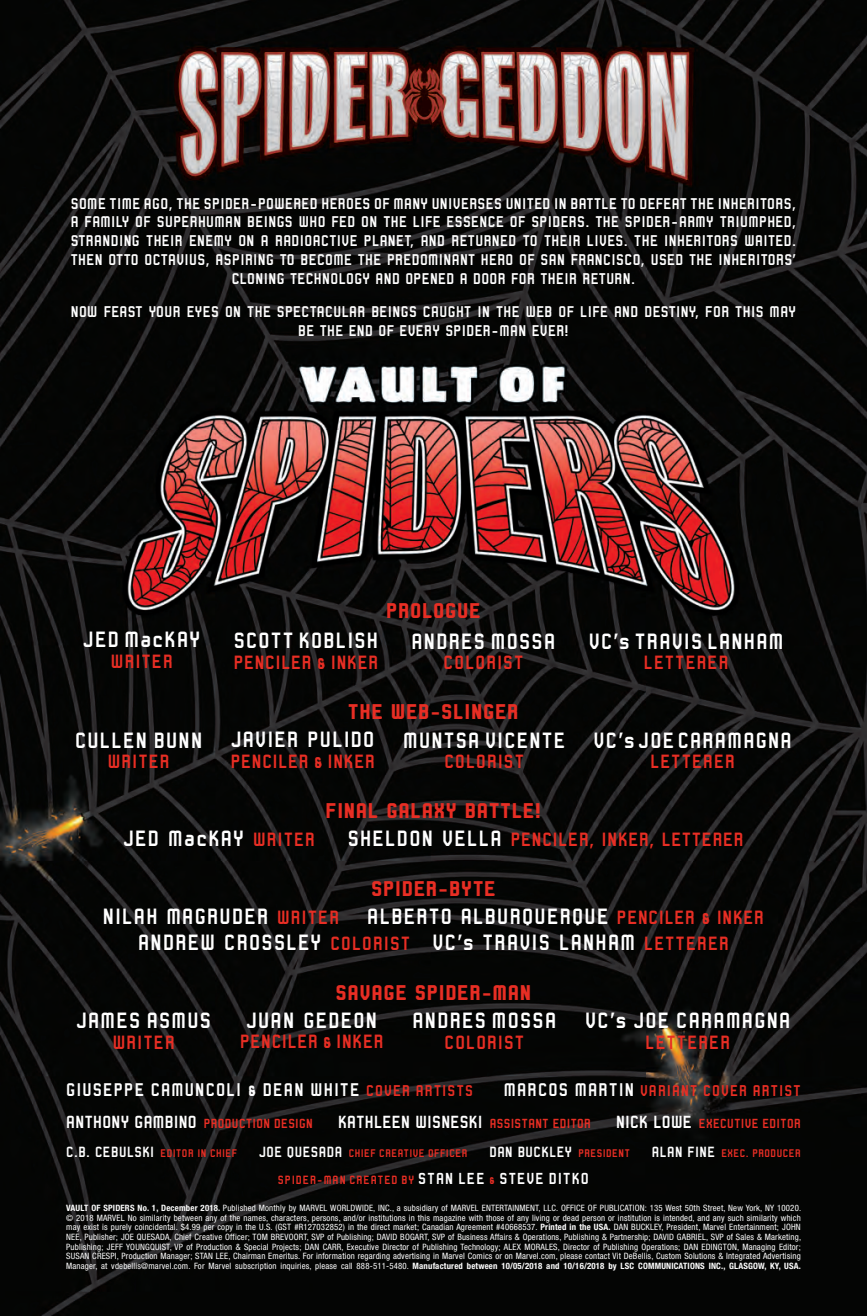
<style>
.page{position:relative;width:867px;height:1316px;background:#fff}
.page>*{position:absolute;margin:0;border:0;box-sizing:border-box;transform-origin:0 0}
.t1{font:700 22.4px/26.2px "Kaliber Com";letter-spacing:.05em;color:#fff}
.t2{font:900 21.53px "Kaliber Com";letter-spacing:.05em;color:#e82e24}
.t3{font:700 19.43px "Kaliber Com";letter-spacing:.05em;color:#e82e24}
.t4{font:700 19.43px "Kaliber Com";letter-spacing:.07em;color:#e82e24}
.t5{font:700 18.55px "Kaliber Com";letter-spacing:.055em;color:#fff}
.t6{font:700 17.85px "Kaliber Com";letter-spacing:.01em;color:#fff}
.t7{font:700 15.75px/18.9px "Kaliber Com";letter-spacing:.02em;color:#fff;text-align:center}
.t8{font:700 15.75px "Kaliber Com";letter-spacing:.065em;color:#e82e24}
.t9{font:700 15.05px "Kaliber Com";letter-spacing:.03em;color:#fff}
.t10{font:700 13.3px "Kaliber Com";letter-spacing:.02em;color:#e82e24}
.t11{font:700 12.08px "Kaliber Com";letter-spacing:.075em;color:#e82e24}
.t12{font:700 11.2px "Kaliber Com";letter-spacing:.04em;color:#e82e24}
.t13{font:condensed 8.75px/9.6px "Helvetica Neue LT Pro";letter-spacing:.02em;color:#fff;text-align:justify}
.s1{font-size:19.43px;color:#e82e24}
.s2{font-size:22.4px;color:#fff}
.s3{font-size:15.75px;color:#e82e24}
.s4{font-size:18.55px;color:#fff}
.s5{font-size:17.85px;color:#fff}
.s6{font-size:13.3px;color:#e82e24}
.s7{font-size:15.05px;color:#fff}
.s8{font-size:11.2px;color:#e82e24}
.s9{font-size:16.1px;color:#fff}
.s10{font-weight:700}
</style>
<div class="page">
<img style="left:0;top:0;width:866px;height:1315px">
<p class="t7" style="left:71px;top:193px;width:726px">SOME TIME AGO, THE SPIDER-POWERED HEROES OF MANY UNIVERSES UNITED IN BATTLE TO DEFEAT THE INHERITORS, A FAMILY OF SUPERHUMAN BEINGS WHO FED ON THE LIFE ESSENCE OF SPIDERS. THE SPIDER-ARMY TRIUMPHED, STRANDING THEIR ENEMY ON A RADIOACTIVE PLANET, AND RETURNED TO THEIR LIVES. THE INHERITORS WAITED.<br>THEN OTTO OCTAVIUS, ASPIRING TO BECOME THE PREDOMINANT HERO OF SAN FRANCISCO, USED THE INHERITORS’ CLONING TECHNOLOGY AND OPENED A DOOR FOR THEIR RETURN.</p>
<h3 class="t7" style="left:71px;top:302px;width:726px">NOW FEAST YOUR EYES ON THE SPECTACULAR BEINGS CAUGHT IN THE WEB OF LIFE AND DESTINY, FOR THIS MAY<br>BE THE END OF EVERY SPIDER-MAN EVER!</h3>
<h1 class="t1" style="left:83px;top:626px;width:118px">JED MacKAY</h1>
<h3 class="t3" style="left:111px;top:649px;width:63px">WRITER</h3>
<h1 class="t1" style="left:75px;top:726px;width:129px">CULLEN BUNN</h1>
<h3 class="t3" style="left:108px;top:749px;width:63px">WRITER</h3>
<h1 class="t1" style="left:233px;top:626px;width:146px">SCOTT KOBLISH</h1>
<h3 class="t3" style="left:233px;top:650px;width:146px">PENCILER &amp; INKER</h3>
<h2 class="t2" style="left:386px;top:598px;width:95px">PROLOGUE</h2>
<h1 class="t1" style="left:411px;top:627px;width:145px">ANDRES MOSSA</h1>
<h3 class="t3" style="left:443px;top:650px;width:81px">COLORIST</h3>
<h2 class="t2" style="left:348px;top:698px;width:171px">THE WEB-SLINGER</h2>
<h1 class="t1" style="left:231px;top:725px;width:145px">JAVIER PULIDO</h1>
<h3 class="t3" style="left:231px;top:749px;width:145px">PENCILER &amp; INKER</h3>
<h1 class="t1" style="left:403px;top:726px;width:163px">MUNTSA VICENTE</h1>
<h3 class="t3" style="left:444px;top:749px;width:81px">COLORIST</h3>
<h2 class="t2" style="left:326px;top:797px;width:216px">FINAL GALAXY BATTLE!</h2>
<h1 class="t1" style="left:588px;top:627px;width:196px">VC’s TRAVIS LANHAM</h1>
<h3 class="t4" style="left:643px;top:650px;width:86px">LETTERER</h3>
<h1 class="t1" style="left:593px;top:726px;width:200px">VC’s JOE CARAMAGNA</h1>
<h3 class="t4" style="left:650px;top:749px;width:86px">LETTERER</h3>
<h1 class="t1" style="left:123px;top:824px;width:193px">JED MacKAY <span class="s1">WRITER</span></h1>
<h3 class="t3" style="left:347px;top:827px;width:397px"><span class="s2">SHELDON VELLA</span> PENCILER, INKER, LETTERER</h3>
<h2 class="t2" style="left:371px;top:875px;width:125px">SPIDER-BYTE</h2>
<h1 class="t1" style="left:103px;top:902px;width:238px">NILAH MAGRUDER <span class="s1">WRITER</span></h1>
<h1 class="t1" style="left:138px;top:902px;width:627px;text-indent:229px">ALBERTO ALBURQUERQUE <span class="s1">PENCILER &amp; INKER<br></span>ANDREW CROSSLEY <span class="s1">COLORIST</span> VC’s TRAVIS LANHAM <span class="s1">LETTERER</span></h1>
<h1 class="t1" style="left:76px;top:1006px;width:136px">JAMES ASMUS</h1>
<h3 class="t3" style="left:113px;top:1030px;width:63px">WRITER</h3>
<h2 class="t2" style="left:336px;top:979px;width:197px">SAVAGE SPIDER-MAN</h2>
<h1 class="t1" style="left:246px;top:1006px;width:132px">JUAN GEDEON</h1>
<h3 class="t3" style="left:240px;top:1029px;width:145px">PENCILER &amp; INKER</h3>
<h1 class="t1" style="left:412px;top:1006px;width:145px">ANDRES MOSSA</h1>
<h3 class="t3" style="left:444px;top:1030px;width:81px">COLORIST</h3>
<h1 class="t1" style="left:585px;top:1006px;width:207px">VC’s JOE CARAMAGNA</h1>
<h3 class="t4" style="left:645px;top:1030px;width:86px">LETTERER</h3>
<h3 class="t5" style="left:66px;top:1078px;width:408px">GIUSEPPE CAMUNCOLI &amp; DEAN WHITE <span class="s3">COVER ARTISTS</span></h3>
<h3 class="t8" style="left:503px;top:1081px;width:298px"><span class="s4">MARCOS MARTIN</span> VARIANT COVER ARTIST</h3>
<h3 class="t10" style="left:66px;top:1115px;width:248px"><span class="s5">ANTHONY GAMBINO</span> PRODUCTION DESIGN</h3>
<h3 class="t6" style="left:338px;top:1110px;width:254px">KATHLEEN WISNESKI <span class="s6">ASSISTANT EDITOR</span></h3>
<h3 class="t10" style="left:616px;top:1115px;width:186px"><span class="s5">NICK LOWE</span> EXECUTIVE EDITOR</h3>
<p class="t12" style="left:66px;top:1146px;width:172px"><span class="s7">C.B. CEBULSKI</span> EDITOR IN CHIEF</p>
<p class="t12" style="left:259px;top:1146px;width:210px"><span class="s7">JOE QUESADA</span> CHIEF CREATIVE OFFICER</p>
<h3 class="t9" style="left:489px;top:1142px;width:142px">DAN BUCKLEY <span class="s8">PRESIDENT</span></h3>
<p class="t12" style="left:651px;top:1146px;width:150px"><span class="s7">ALAN FINE</span> EXEC. PRODUCER</p>
<h3 class="t11" style="left:278px;top:1171px;width:312px">SPIDER-MAN CREATED BY <span class="s9">STAN LEE</span> &amp; <span class="s9">STEVE DITKO</span></h3>
<p class="t13" style="left:66px;top:1202px;width:736px"><span class="s10">VAULT OF SPIDERS No. 1, December 2018.</span> Published Monthly by MARVEL WORLDWIDE, INC., a subsidiary of MARVEL ENTERTAINMENT, LLC. OFFICE OF PUBLICATION: 135 West 50th Street, New York, NY 10020. © 2018 MARVEL No similarity between any of the names, characters, persons, and/or institutions in this magazine with those of any living or dead person or institution is intended, and any such similarity which may exist is purely coincidental. $4.99 per copy in the U.S. (GST #R127032852) in the direct market; Canadian Agreement #40668537. <span class="s10">Printed in the USA.</span> DAN BUCKLEY, President, Marvel Entertainment; JOHN NEE, Publisher; JOE QUESADA, Chief Creative Officer; TOM BREVOORT, SVP of Publishing; DAVID BOGART, SVP of Business Affairs &amp; Operations, Publishing &amp; Partnership; DAVID GABRIEL, SVP of Sales &amp; Marketing, Publishing; JEFF YOUNGQUIST, VP of Production &amp; Special Projects; DAN CARR, Executive Director of Publishing Technology; ALEX MORALES, Director of Publishing Operations; DAN EDINGTON, Managing Editor; SUSAN CRESPI, Production Manager; STAN LEE, Chairman Emeritus. For information regarding advertising in Marvel Comics or on Marvel.com, please contact Vit DeBellis, Custom Solutions &amp; Integrated Advertising Manager, at vdebellis@marvel.com. For Marvel subscription inquiries, please call 888-511-5480. <span class="s10">Manufactured between 10/05/2018 and 10/16/2018 by LSC COMMUNICATIONS INC., GLASGOW, KY, USA.</span></p>
</div>
